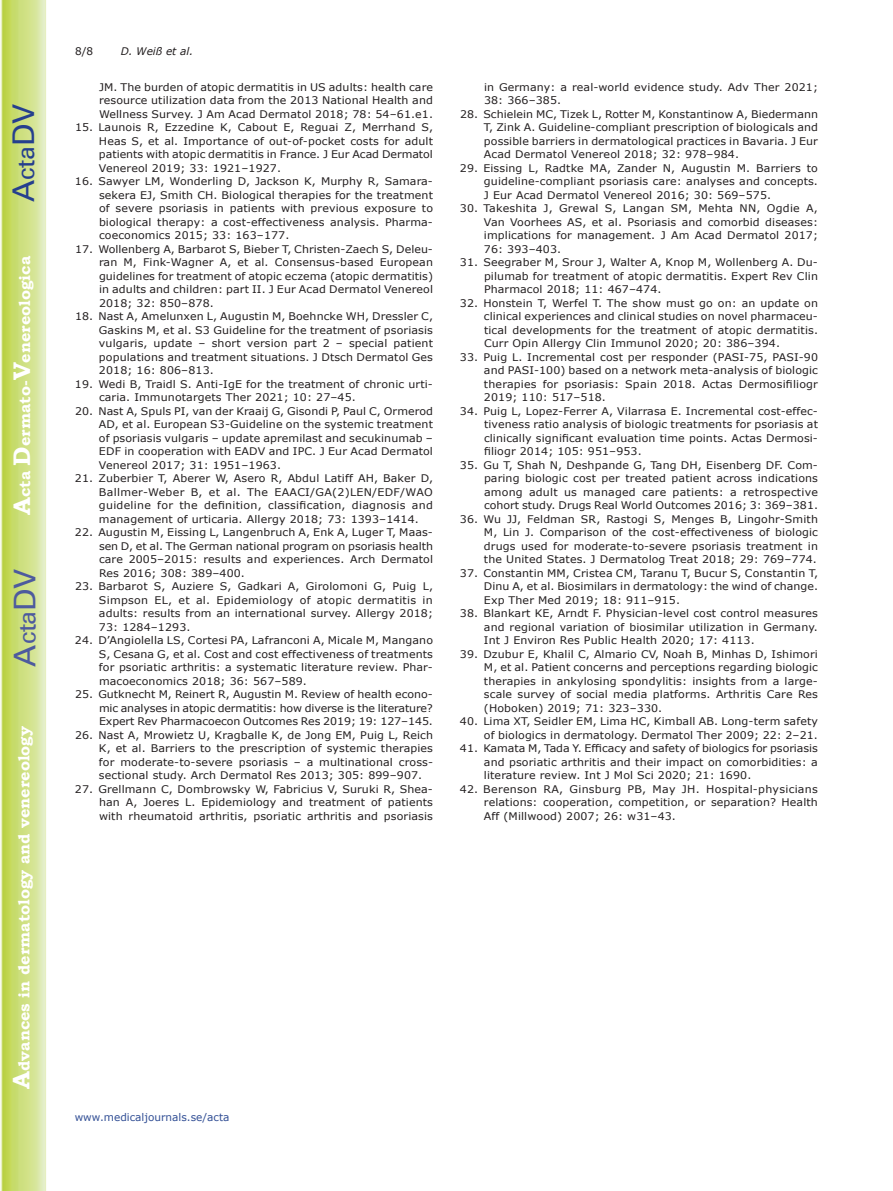
<style>
.page{position:relative;width:893px;height:1191px;background:#fff}
.page>*{position:absolute;margin:0;border:0;box-sizing:border-box;transform-origin:0 0}
.t1{font:30px "Univers";color:#4d5a9e}
.t2{font:30px "Univers";color:#253f8e}
.t3{font:700 15.75px "Bookman Old Style";color:#fff}
.t4{font:10.5px/13.5px "Verdana";letter-spacing:.01em;color:#231f20;text-align:justify;scale:1.05 1}
.t5{font:10.5px "Verdana";color:#324f95}
.t6{font:italic 10.5px "Verdana";color:#231f20}
.t7{font:10.5px "Verdana";letter-spacing:.01em;color:#231f20}
.s1{font-size:24px}
</style>
<div class="page">
<svg style="left:1px;top:0;width:45px;height:1191px;background:#cfe084"></svg>
<h1 class="t2" style="left:6px;top:202px;width:100px;rotate:-90deg">A<span class="s1">cta</span>DV</h1>
<h2 class="t3" style="left:15px;top:515px;width:260px;rotate:-90deg"><span class="s1">A</span>cta <span class="s1">D</span>ermato-<span class="s1">V</span>enereologica</h2>
<h1 class="t1" style="left:7px;top:666px;width:100px;rotate:-90deg">A<span class="s1">cta</span>DV</h1>
<h2 class="t3" style="left:15px;top:1088px;width:364px;rotate:-90deg"><span class="s1">A</span>dvances in dermatology and venereology</h2>
<p class="t7" style="left:75px;top:44px;width:20px">8/8</p>
<p class="t6" style="left:121px;top:44px;width:74px">D. Weiß et al.</p>
<p class="t4" style="left:99px;top:80px;width:320px">JM. The burden of atopic dermatitis in US adults: health care resource utilization data from the 2013 National Health and Wellness Survey. J Am Acad Dermatol 2018; 78: 54–61.e1.</p>
<p class="t4" style="left:99px;top:121px;width:320px;text-indent:-24px">15. Launois R, Ezzedine K, Cabout E, Reguai Z, Merrhand S, Heas S, et al. Importance of out-of-pocket costs for adult patients with atopic dermatitis in France. J Eur Acad Dermatol Venereol 2019; 33: 1921–1927.</p>
<p class="t4" style="left:99px;top:175px;width:320px;text-indent:-24px">16. Sawyer LM, Wonderling D, Jackson K, Murphy R, Samara&shy;sekera EJ, Smith CH. Biological therapies for the treatment of severe psoriasis in patients with previous exposure to biological therapy: a cost-effectiveness analysis. Pharma&shy;coeconomics 2015; 33: 163–177.</p>
<p class="t4" style="left:99px;top:242px;width:320px;text-indent:-24px">17. Wollenberg A, Barbarot S, Bieber T, Christen-Zaech S, Deleu&shy;ran M, Fink-Wagner A, et al. Consensus-based European guidelines for treatment of atopic eczema (atopic dermatitis) in adults and children: part II. J Eur Acad Dermatol Venereol 2018; 32: 850–878.</p>
<p class="t4" style="left:99px;top:310px;width:320px;text-indent:-24px">18. Nast A, Amelunxen L, Augustin M, Boehncke WH, Dressler C, Gaskins M, et al. S3 Guideline for the treatment of psoriasis vulgaris, update – short version part 2 – special patient populations and treatment situations. J Dtsch Dermatol Ges 2018; 16: 806–813.</p>
<p class="t4" style="left:99px;top:377px;width:320px;text-indent:-24px">19. Wedi B, Traidl S. Anti-IgE for the treatment of chronic urti&shy;caria. Immunotargets Ther 2021; 10: 27–45.</p>
<p class="t4" style="left:99px;top:404px;width:320px;text-indent:-24px">20. Nast A, Spuls PI, van der Kraaij G, Gisondi P, Paul C, Ormerod AD, et al. European S3-Guideline on the systemic treatment of psoriasis vulgaris – update apremilast and secukinumab – EDF in cooperation with EADV and IPC. J Eur Acad Dermatol Venereol 2017; 31: 1951–1963.</p>
<p class="t4" style="left:99px;top:472px;width:320px;text-indent:-24px">21. Zuberbier T, Aberer W, Asero R, Abdul Latiff AH, Baker D, Ballmer-Weber B, et al. The EAACI/GA(2)LEN/EDF/WAO guideline for the definition, classification, diagnosis and management of urticaria. Allergy 2018; 73: 1393–1414.</p>
<p class="t4" style="left:99px;top:526px;width:320px;text-indent:-24px">22. Augustin M, Eissing L, Langenbruch A, Enk A, Luger T, Maas&shy;sen D, et al. The German national program on psoriasis health care 2005–2015: results and experiences. Arch Dermatol Res 2016; 308: 389–400.</p>
<p class="t4" style="left:99px;top:580px;width:320px;text-indent:-24px">23. Barbarot S, Auziere S, Gadkari A, Girolomoni G, Puig L, Simpson EL, et al. Epidemiology of atopic dermatitis in adults: results from an international survey. Allergy 2018; 73: 1284–1293.</p>
<p class="t4" style="left:99px;top:634px;width:320px;text-indent:-24px">24. D’Angiolella LS, Cortesi PA, Lafranconi A, Micale M, Mangano S, Cesana G, et al. Cost and cost effectiveness of treatments for psoriatic arthritis: a systematic literature review. Phar&shy;macoeconomics 2018; 36: 567–589.</p>
<p class="t4" style="left:99px;top:688px;width:320px;text-indent:-24px">25. Gutknecht M, Reinert R, Augustin M. Review of health econo&shy;mic analyses in atopic dermatitis: how diverse is the literature?<br>Expert Rev Pharmacoecon Outcomes Res 2019; 19: 127–145.</p>
<p class="t4" style="left:99px;top:728px;width:320px;text-indent:-24px">26. Nast A, Mrowietz U, Kragballe K, de Jong EM, Puig L, Reich K, et al. Barriers to the prescription of systemic therapies for moderate-to-severe psoriasis – a multinational cross&shy;sectional study. Arch Dermatol Res 2013; 305: 899–907.</p>
<p class="t4" style="left:99px;top:782px;width:320px;text-indent:-24px">27. Grellmann C, Dombrowsky W, Fabricius V, Suruki R, Shea&shy;han A, Joeres L. Epidemiology and treatment of patients with rheumatoid arthritis, psoriatic arthritis and psoriasis</p>
<p class="t4" style="left:484px;top:80px;width:320px">in Germany: a real-world evidence study. Adv Ther 2021;<br>38: 366–385.</p>
<p class="t4" style="left:484px;top:107px;width:320px;text-indent:-24px">28. Schielein MC, Tizek L, Rotter M, Konstantinow A, Biedermann T, Zink A. Guideline-compliant prescription of biologicals and possible barriers in dermatological practices in Bavaria. J Eur Acad Dermatol Venereol 2018; 32: 978–984.</p>
<p class="t4" style="left:484px;top:161px;width:320px;text-indent:-24px">29. Eissing L, Radtke MA, Zander N, Augustin M. Barriers to guideline-compliant psoriasis care: analyses and concepts.<br>J Eur Acad Dermatol Venereol 2016; 30: 569–575.</p>
<p class="t4" style="left:484px;top:202px;width:320px;text-indent:-24px">30. Takeshita J, Grewal S, Langan SM, Mehta NN, Ogdie A, Van Voorhees AS, et al. Psoriasis and comorbid diseases: implications for management. J Am Acad Dermatol 2017; 76: 393–403.</p>
<p class="t4" style="left:484px;top:256px;width:320px;text-indent:-24px">31. Seegraber M, Srour J, Walter A, Knop M, Wollenberg A. Du&shy;pilumab for treatment of atopic dermatitis. Expert Rev Clin Pharmacol 2018; 11: 467–474.</p>
<p class="t4" style="left:484px;top:296px;width:320px;text-indent:-24px">32. Honstein T, Werfel T. The show must go on: an update on clinical experiences and clinical studies on novel pharmaceu&shy;tical developments for the treatment of atopic dermatitis.<br>Curr Opin Allergy Clin Immunol 2020; 20: 386–394.</p>
<p class="t4" style="left:484px;top:350px;width:320px;text-indent:-24px">33. Puig L. Incremental cost per responder (PASI-75, PASI-90 and PASI-100) based on a network meta-analysis of biologic therapies for psoriasis: Spain 2018. Actas Dermosifiliogr 2019; 110: 517–518.</p>
<p class="t4" style="left:484px;top:404px;width:320px;text-indent:-24px">34. Puig L, Lopez-Ferrer A, Vilarrasa E. Incremental cost-effec&shy;tiveness ratio analysis of biologic treatments for psoriasis at clinically significant evaluation time points. Actas Dermosi&shy;filiogr 2014; 105: 951–953.</p>
<p class="t4" style="left:484px;top:458px;width:320px;text-indent:-24px">35. Gu T, Shah N, Deshpande G, Tang DH, Eisenberg DF. Com&shy;paring biologic cost per treated patient across indications among adult us managed care patients: a retrospective cohort study. Drugs Real World Outcomes 2016; 3: 369–381.</p>
<p class="t4" style="left:484px;top:512px;width:320px;text-indent:-24px">36. Wu JJ, Feldman SR, Rastogi S, Menges B, Lingohr-Smith M, Lin J. Comparison of the cost-effectiveness of biologic drugs used for moderate-to-severe psoriasis treatment in the United States. J Dermatolog Treat 2018; 29: 769–774.</p>
<p class="t4" style="left:484px;top:566px;width:320px;text-indent:-24px">37. Constantin MM, Cristea CM, Taranu T, Bucur S, Constantin T, Dinu A, et al. Biosimilars in dermatology: the wind of change.<br>Exp Ther Med 2019; 18: 911–915.</p>
<p class="t4" style="left:484px;top:607px;width:320px;text-indent:-24px">38. Blankart KE, Arndt F. Physician-level cost control measures and regional variation of biosimilar utilization in Germany.<br>Int J Environ Res Public Health 2020; 17: 4113.</p>
<p class="t4" style="left:484px;top:647px;width:320px;text-indent:-24px">39. Dzubur E, Khalil C, Almario CV, Noah B, Minhas D, Ishimori M, et al. Patient concerns and perceptions regarding biologic therapies in ankylosing spondylitis: insights from a large&shy;scale survey of social media platforms. Arthritis Care Res (Hoboken) 2019; 71: 323–330.</p>
<p class="t4" style="left:460px;top:715px;width:342px;text-align:right">40. Lima XT, Seidler EM, Lima HC, Kimball AB. Long-term safety of biologics in dermatology. Dermatol Ther 2009; 22: 2–21.</p>
<p class="t4" style="left:484px;top:742px;width:320px;text-indent:-24px">41. Kamata M, Tada Y. Efficacy and safety of biologics for psoriasis and psoriatic arthritis and their impact on comorbidities: a literature review. Int J Mol Sci 2020; 21: 1690.</p>
<p class="t4" style="left:484px;top:782px;width:320px;text-indent:-24px">42. Berenson RA, Ginsburg PB, May JH. Hospital-physicians relations: cooperation, competition, or separation? Health Aff (Millwood) 2007; 26: w31–43.</p>
<p class="t5" style="left:75px;top:1110px;width:156px">www.medicaljournals.se/acta</p>
</div>
